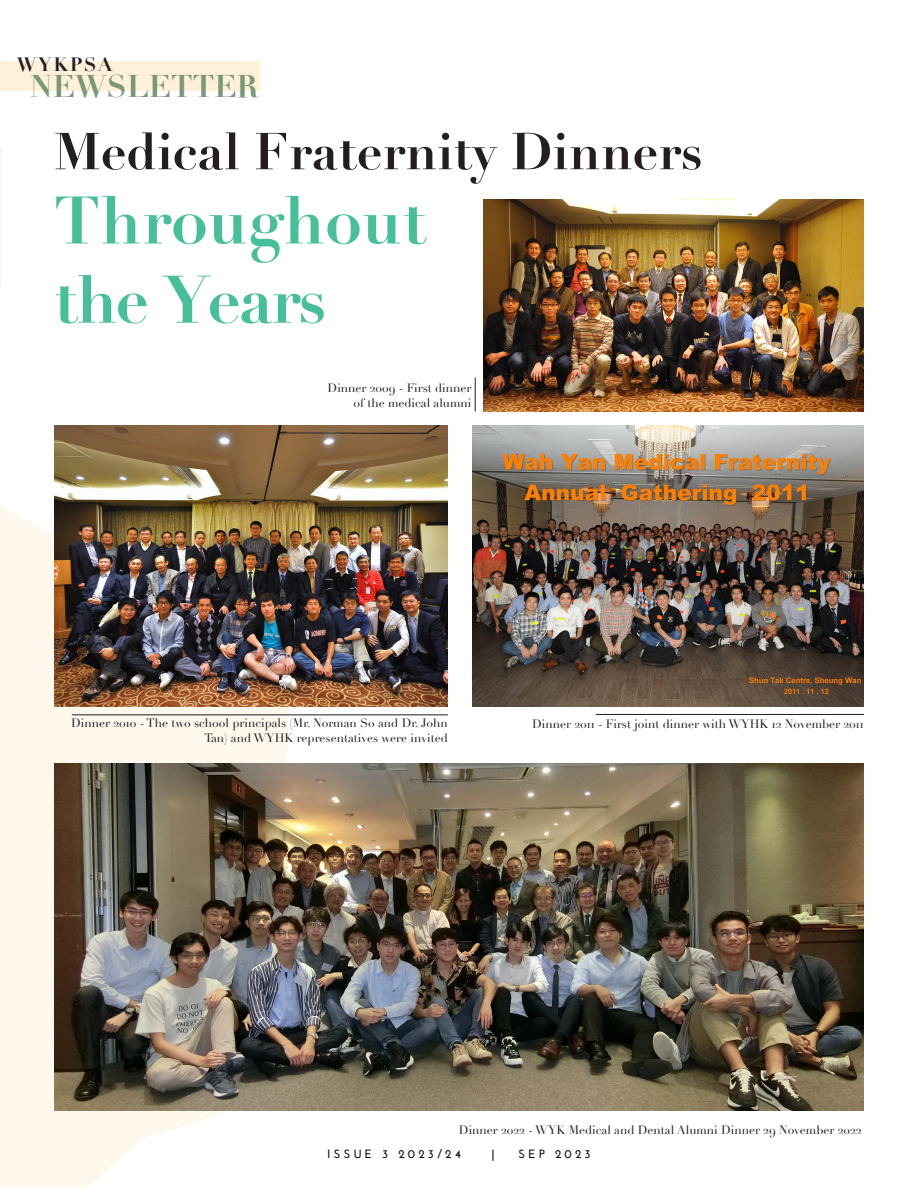
<style>
.page{position:relative;width:918px;height:1188px;background:#fff}
.page>*{position:absolute;margin:0;border:0;box-sizing:border-box;transform-origin:0 0}
.t1{font:700 66px "Didot";color:#48bf9b}
.t2{font:700 66px "Didot";letter-spacing:-.03em;color:#48bf9b}
.t3{font:700 51px "Didot";color:#231f20}
.t4{font:700 30.75px "Didot";color:#7b9875}
.t5{font:700 18.9px "Didot";letter-spacing:.1em;color:#231f20}
.t6{font:12px/14.4px "Didot";color:#231f20;text-align:right}
.t7{font:700 12px "Josefin Sans";letter-spacing:.27em;color:#000001}
</style>
<div class="page">
<img style="left:0;top:505px;width:409px;height:683px">
<div style="left:0;top:62px;width:260px;height:29px;background:#fef0d9"></div>
<img style="left:483px;top:200px;width:381px;height:212px">
<img style="left:54px;top:425px;width:394px;height:281px">
<img style="left:473px;top:425px;width:391px;height:281px">
<img style="left:54px;top:764px;width:810px;height:347px">
<hr style="left:72px;top:715px;width:376px;height:1px;background:#231f20">
<hr style="left:596px;top:714px;width:268px;height:1px;background:#231f20">
<hr style="left:475px;top:378px;width:1px;height:34px;background:#231f20">
<hr style="left:0;top:148px;width:1px;height:139px;background:#fef0d9">
<p class="t5" style="left:17px;top:53px;width:97px">WYKPSA</p>
<p class="t4" style="left:30px;top:67px;width:230px">NEWSLETTER</p>
<p class="t3" style="left:54px;top:119px;width:650px">Medical Fraternity Dinners</p>
<p class="t1" style="left:54px;top:179px;width:374px">Throughout</p>
<p class="t2" style="left:54px;top:258px;width:274px">the Years</p>
<p class="t6" style="left:328px;top:381px;width:145px">Dinner 2009 - First dinner</p>
<p class="t6" style="left:353px;top:396px;width:119px">of the medical alumni</p>
<p class="t6" style="left:71px;top:716px;width:378px">Dinner 2010 - The two school principals (Mr. Norman So and Dr. John<br>Tan) and WYHK representatives were invited</p>
<p class="t6" style="left:532px;top:717px;width:333px">Dinner 2011 - First joint dinner with WYHK 12 November 2011</p>
<p class="t6" style="left:459px;top:1122px;width:404px">Dinner 2022 - WYK Medical and Dental Alumni Dinner 29 November 2022</p>
<p class="t7" style="left:327px;top:1147px;width:135px">ISSUE 3 2023/24</p>
<p class="t7" style="left:492px;top:1147px;width:5px">|</p>
<p class="t7" style="left:519px;top:1147px;width:74px">SEP 2023</p>
</div>
